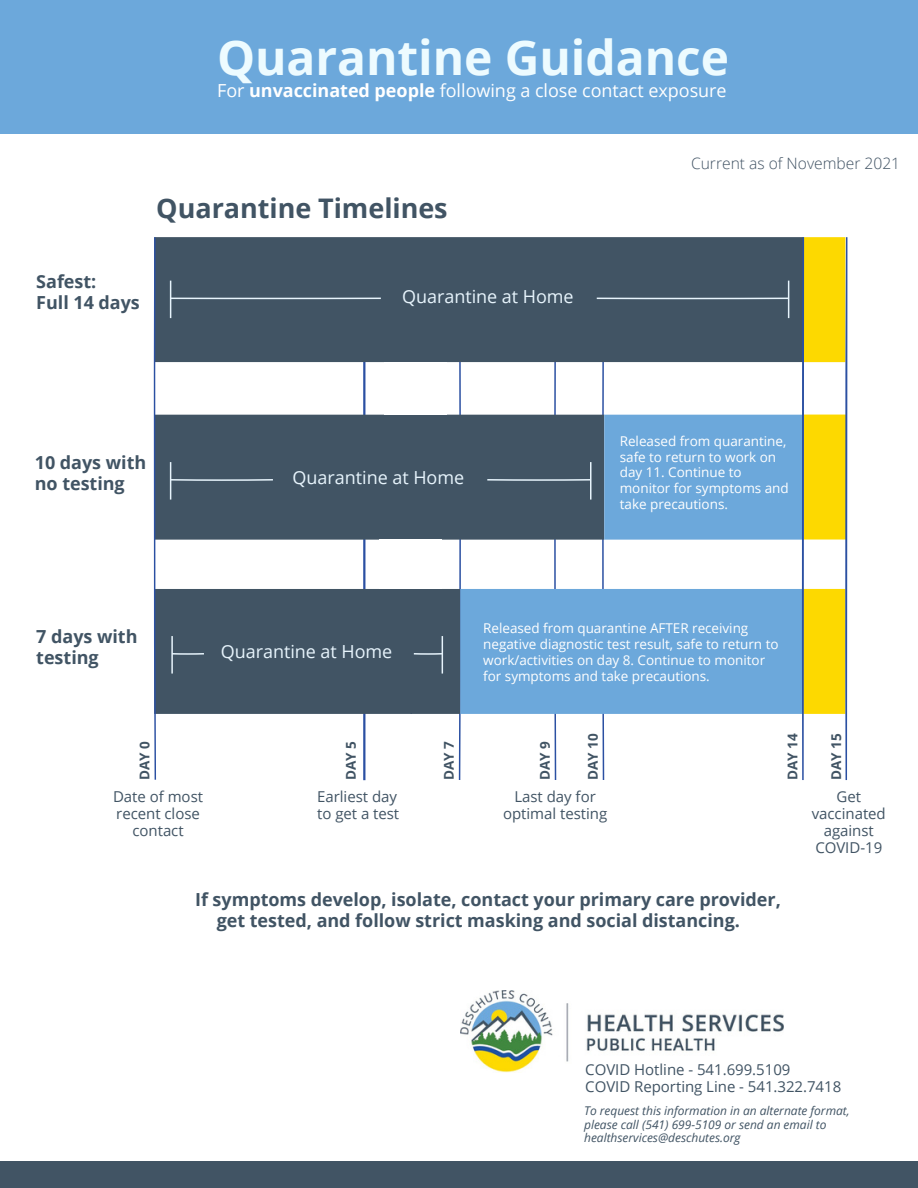
<style>
.page{position:relative;width:918px;height:1188px;background:#fff}
.page>*{position:absolute;margin:0;border:0;box-sizing:border-box;transform-origin:0 0}
.t1{font:700 48px "Open Sans";color:#edfbff}
.t2{font:700 27px "Open Sans";color:#415464}
.t3{font:700 18px/21.3px "Open Sans";color:#415464}
.t4{font:18px "Open Sans";color:#fff}
.t5{font:18px "Open Sans";color:#e7f4fc}
.t6{font:300 15.6px "Open Sans";color:#415364}
.t7{font:15px/16.8px "Open Sans";color:#415464;text-align:center}
.t8{font:13.5px/15.8px "Open Sans";color:#fff}
.t9{font:700 13.5px "Open Sans";color:#415464}
.t10{font:italic 12px/13.5px "Open Sans";color:#415464}
.s1{font-weight:700}
</style>
<div class="page">
<div style="left:0;top:0;width:918px;height:134px;background:#6ca8db"></div>
<hr style="left:363px;top:239px;width:2px;height:541px;background:#2b50a2">
<svg style="left:458px;top:714px;width:146px;height:66px"></svg>
<svg style="left:156px;top:237px;width:646px;height:477px;fill:#415464"></svg>
<div style="left:170px;top:281px;width:619px;height:37px;background:#415464"></div>
<svg style="left:460px;top:415px;width:342px;height:299px;fill:#6ca8db"></svg>
<svg style="left:170px;top:462px;width:422px;height:212px;fill:#415464"></svg>
<img style="left:460px;top:990px;width:323px;height:82px">
<svg style="left:154px;top:237px;width:2px;height:543px"></svg>
<div style="left:0;top:1161px;width:918px;height:27px;background:#415464"></div>
<svg style="left:802px;top:237px;width:45px;height:543px"></svg>
<div style="left:379px;top:540px;width:63px;height:49px;background:#fff"></div>
<div style="left:384px;top:362px;width:63px;height:53px;background:#fff"></div>
<p class="t1" style="left:217px;top:23px;width:513px">Quarantine Guidance</p>
<p class="t4" style="left:217px;top:78px;width:511px">For <span class="s1">unvaccinated people</span> following a close contact exposure</p>
<p class="t2" style="left:156px;top:190px;width:293px">Quarantine Timelines</p>
<p class="t3" style="left:36px;top:270px;width:62px">Safest:</p>
<p class="t3" style="left:36px;top:291px;width:105px">Full 14 days</p>
<p class="t5" style="left:402px;top:284px;width:173px">Quarantine at Home</p>
<p class="t6" style="left:691px;top:153px;width:211px">Current as of November 2021</p>
<p class="t3" style="left:35px;top:451px;width:113px">10 days with no testing</p>
<p class="t3" style="left:36px;top:625px;width:103px">7 days with testing</p>
<p class="t5" style="left:293px;top:465px;width:173px">Quarantine at Home</p>
<p class="t8" style="left:620px;top:433px;width:168px">Released from quarantine, safe to return to work on day 11. Continue to</p>
<p class="t8" style="left:620px;top:480px;width:171px">monitor for symptoms and take precautions.</p>
<p class="t5" style="left:221px;top:639px;width:173px">Quarantine at Home</p>
<p class="t8" style="left:483px;top:620px;width:297px">Released from quarantine AFTER receiving negative diagnostic test result, safe to return to work/activities on day 8. Continue to monitor for symptoms and take precautions.</p>
<p class="t9" style="left:135px;top:780px;width:40px;rotate:-90deg">DAY 0</p>
<p class="t9" style="left:341px;top:780px;width:40px;rotate:-90deg">DAY 5</p>
<p class="t9" style="left:439px;top:780px;width:40px;rotate:-90deg">DAY 7</p>
<p class="t9" style="left:535px;top:780px;width:40px;rotate:-90deg">DAY 9</p>
<p class="t9" style="left:583px;top:780px;width:48px;rotate:-90deg">DAY 10</p>
<p class="t9" style="left:783px;top:780px;width:48px;rotate:-90deg">DAY 14</p>
<p class="t9" style="left:827px;top:780px;width:48px;rotate:-90deg">DAY 15</p>
<p class="t7" style="left:113px;top:788px;width:92px">Date of most recent close contact</p>
<p class="t7" style="left:317px;top:788px;width:84px;text-align:left">Earliest day to get a test</p>
<p class="t7" style="left:503px;top:788px;width:106px">Last day for optimal testing</p>
<p class="t3" style="left:217px;top:888px;width:566px;text-indent:-22px">If symptoms develop, isolate, contact your primary care provider, get tested, and follow strict masking and social distancing.</p>
<p class="t7" style="left:812px;top:788px;width:76px">Get vaccinated against<br>COVID-19</p>
<p class="t7" style="left:585px;top:1061px;width:207px">COVID Hotline - 541.699.5109</p>
<p class="t7" style="left:585px;top:1078px;width:258px">COVID Reporting Line - 541.322.7418</p>
<p class="t10" style="left:584px;top:1104px;width:267px">To request this information in an alternate format, please call (541) 699-5109 or send an email to healthservices@deschutes.org</p>
</div>
